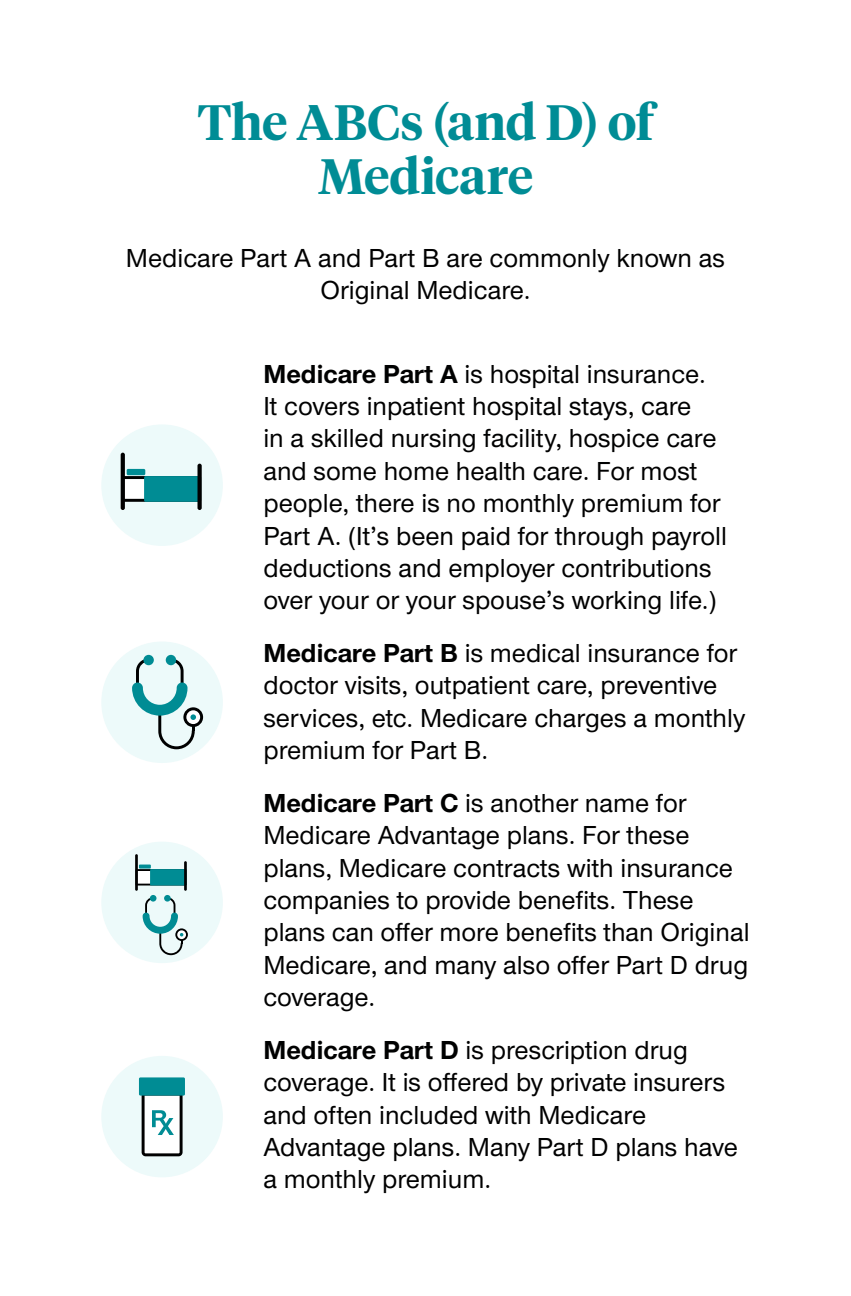
<style>
.page{position:relative;width:851px;height:1296px;background:#fff}
.page>*{position:absolute;margin:0;border:0;box-sizing:border-box;transform-origin:0 0}
.t1{font:600 49.5px/54px "UHC Serif Headline";letter-spacing:-.01em;color:#008c95;text-align:center}
.t2{font:500 27px/32.4px "UHC Sans";color:#000101}
.t3{font:500 27px/32.4px "UHC Sans";color:#000;text-align:center}
.s1{font-weight:700}
</style>
<div class="page">
<div style="left:101px;top:642px;width:122px;height:121px;background:#edfafa;border-radius:50%"></div>
<svg style="left:132px;top:655px;width:71px;height:94px"></svg>
<div style="left:101px;top:424px;width:122px;height:122px;background:#edfafa;border-radius:50%"></div>
<div style="left:197px;top:464px;width:5px;height:46px;background:#000;border-radius:2px"></div>
<svg style="left:121px;top:453px;width:4px;height:57px"></svg>
<div style="left:127px;top:469px;width:18px;height:6px;background:#008c94"></div>
<svg style="left:121px;top:472px;width:77px;height:30px;background:#429a9f"></svg>
<div style="left:101px;top:842px;width:122px;height:121px;background:#edfafa;border-radius:50%"></div>
<hr style="left:184px;top:861px;width:3px;height:30px;background:#000">
<hr style="left:135px;top:854px;width:3px;height:37px;background:#000">
<svg style="left:135px;top:865px;width:50px;height:21px"></svg>
<svg style="left:143px;top:896px;width:45px;height:59px"></svg>
<div style="left:101px;top:1056px;width:122px;height:121px;background:#edfafa;border-radius:50%"></div>
<svg style="left:139px;top:1077px;width:46px;height:79px;background:#91bcbe"></svg>
<h2 class="t1" style="left:197px;top:93px;width:458px">The ABCs (and D) of<br>Medicare</h2>
<p class="t3" style="left:126px;top:241px;width:600px">Medicare Part A and Part B are commonly known as<br>Original Medicare.</p>
<p class="t2" style="left:263px;top:356px;width:465px"><span class="s1">Medicare Part A</span> is hospital insurance.<br>It covers inpatient hospital stays, care<br>in a skilled nursing facility, hospice care and some home health care. For most people, there is no monthly premium for Part A. (It’s been paid for through payroll deductions and employer contributions over your or your spouse’s working life.)</p>
<p class="t2" style="left:263px;top:636px;width:483px"><span class="s1">Medicare Part B</span> is medical insurance for doctor visits, outpatient care, preventive services, etc. Medicare charges a monthly premium for Part B.</p>
<p class="t2" style="left:263px;top:785px;width:487px"><span class="s1">Medicare Part C</span> is another name for Medicare Advantage plans. For these plans, Medicare contracts with insurance companies to provide benefits. These plans can offer more benefits than Original Medicare, and many also offer Part D drug coverage.</p>
<p class="t2" style="left:263px;top:1033px;width:476px"><span class="s1">Medicare Part D</span> is prescription drug coverage. It is offered by private insurers and often included with Medicare Advantage plans. Many Part D plans have a monthly premium.</p>
</div>
